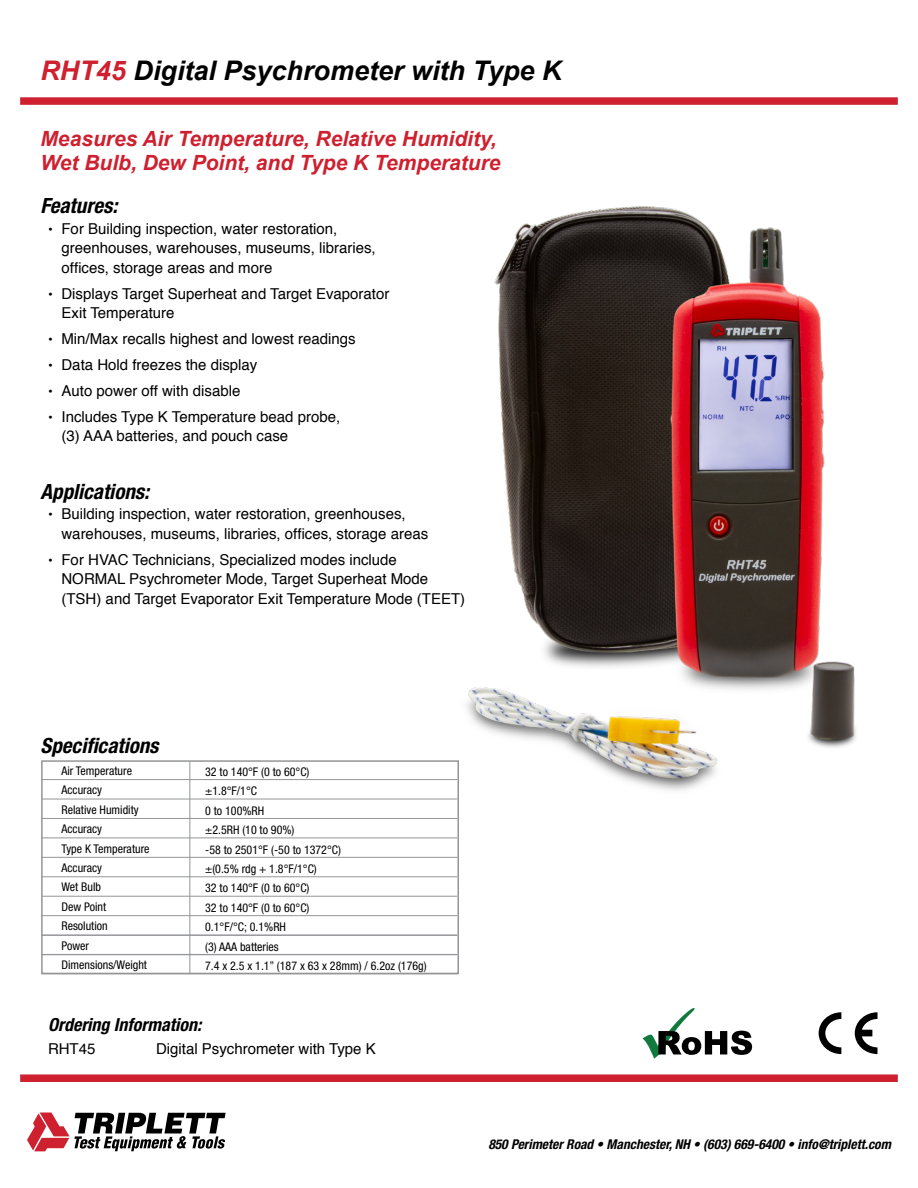
<style>
.page{position:relative;width:918px;height:1188px;background:#fff}
.page>*{position:absolute;margin:0;border:0;box-sizing:border-box;transform-origin:0 0}
.t1{font:italic 700 27px "Arial";color:#000}
.t2{font:italic 700 21px/24px "Arial";color:#ce202f}
.t3{font:italic 700 condensed 21px "Helvetica Neue LT Std";color:#000}
.t4{font:italic 700 condensed 18px "Helvetica Neue LT Std";color:#000}
.t5{font:15px/19.5px "Helvetica";color:#000}
.t6{font:italic 700 condensed 13.5px "Helvetica Neue LT Std";color:#000}
.t7{font:condensed 12px/19.5px "Helvetica Neue LT Std";color:#000}
.s1{color:#ce202f}
.s2{font-size:13.5px}
</style>
<div class="page">
<img style="left:445px;top:206px;width:411px;height:593px">
<div style="left:20px;top:97px;width:878px;height:8px;background:#ce202f"></div>
<svg style="left:27px;top:1113px;width:199px;height:38px"></svg>
<div style="left:20px;top:1074px;width:878px;height:8px;background:#ce202f"></div>
<svg style="left:819px;top:1012px;width:22px;height:42px"></svg>
<svg style="left:855px;top:1012px;width:23px;height:42px"></svg>
<hr style="left:42px;top:779px;width:415px;height:1px;background:#939598">
<hr style="left:42px;top:799px;width:415px;height:1px;background:#939598">
<hr style="left:42px;top:818px;width:415px;height:1px;background:#939598">
<hr style="left:42px;top:838px;width:415px;height:1px;background:#939598">
<hr style="left:42px;top:857px;width:415px;height:1px;background:#939598">
<hr style="left:42px;top:876px;width:415px;height:1px;background:#939598">
<hr style="left:42px;top:896px;width:415px;height:1px;background:#939598">
<hr style="left:42px;top:915px;width:415px;height:1px;background:#939598">
<hr style="left:42px;top:954px;width:415px;height:1px;background:#939598">
<hr style="left:42px;top:935px;width:415px;height:1px;background:#939598">
<hr style="left:189px;top:761px;width:1px;height:213px;background:#939598">
<div style="left:41px;top:760px;width:418px;height:214px;border:2px solid #939598"></div>
<svg style="left:643px;top:1008px;width:109px;height:51px"></svg>
<h1 class="t1" style="left:40px;top:52px;width:523px"><span class="s1">RHT45</span> Digital Psychrometer with Type K</h1>
<h2 class="t2" style="left:40px;top:128px;width:462px">Measures Air Temperature, Relative Humidity,<br>Wet Bulb, Dew Point, and Type K Temperature</h2>
<h2 class="t3" style="left:40px;top:193px;width:78px">Features:</h2>
<p class="t5" style="left:62px;top:219px;width:316px;text-indent:-14px"><span class="s2">•</span> For Building inspection, water restoration, greenhouses, warehouses, museums, libraries, offices, storage areas and more</p>
<p class="t5" style="left:62px;top:284px;width:329px;text-indent:-14px"><span class="s2">•</span> Displays Target Superheat and Target Evaporator<br>Exit Temperature</p>
<p class="t5" style="left:48px;top:329px;width:309px"><span class="s2">•</span> Min/Max recalls highest and lowest readings</p>
<p class="t5" style="left:48px;top:355px;width:211px"><span class="s2">•</span> Data Hold freezes the display</p>
<p class="t5" style="left:48px;top:381px;width:194px"><span class="s2">•</span> Auto power off with disable</p>
<p class="t5" style="left:62px;top:407px;width:280px;text-indent:-14px"><span class="s2">•</span> Includes Type K Temperature bead probe, (3) AAA batteries, and pouch case</p>
<h2 class="t3" style="left:40px;top:479px;width:110px">Applications:</h2>
<p class="t5" style="left:62px;top:505px;width:368px;text-indent:-14px"><span class="s2">•</span> Building inspection, water restoration, greenhouses, warehouses, museums, libraries, offices, storage areas</p>
<p class="t5" style="left:62px;top:550px;width:405px;text-indent:-14px"><span class="s2">•</span> For HVAC Technicians, Specialized modes include<br>NORMAL Psychrometer Mode, Target Superheat Mode (TSH) and Target Evaporator Exit Temperature Mode (TEET)</p>
<h2 class="t3" style="left:40px;top:732px;width:120px">Specifications</h2>
<p class="t7" style="left:62px;top:761px;width:90px">Air Temperature<br>Accuracy<br>Relative Humidity<br>Accuracy<br>Type K Temperature<br>Accuracy<br>Wet Bulb<br>Dew Point<br>Resolution<br>Power<br>Dimensions/Weight</p>
<p class="t7" style="left:205px;top:762px;width:223px">32 to 140°F (0 to 60°C)<br>±1.8°F/1°C<br>0 to 100%RH<br>±2.5RH (10 to 90%)<br>-58 to 2501°F (-50 to 1372°C)<br>±(0.5% rdg + 1.8°F/1°C)<br>32 to 140°F (0 to 60°C)<br>32 to 140°F (0 to 60°C)<br>0.1°F/°C; 0.1%RH<br>(3) AAA batteries<br>7.4 x 2.5 x 1.1” (187 x 63 x 28mm) / 6.2oz (176g)</p>
<p class="t4" style="left:48px;top:1013px;width:155px">Ordering Information:</p>
<p class="t5" style="left:48px;top:1039px;width:49px">RHT45</p>
<p class="t5" style="left:156px;top:1039px;width:221px">Digital Psychrometer with Type K</p>
<p class="t6" style="left:488px;top:1136px;width:404px">850 Perimeter Road • Manchester, NH • (603) 669-6400 • info@triplett.com</p>
</div>
